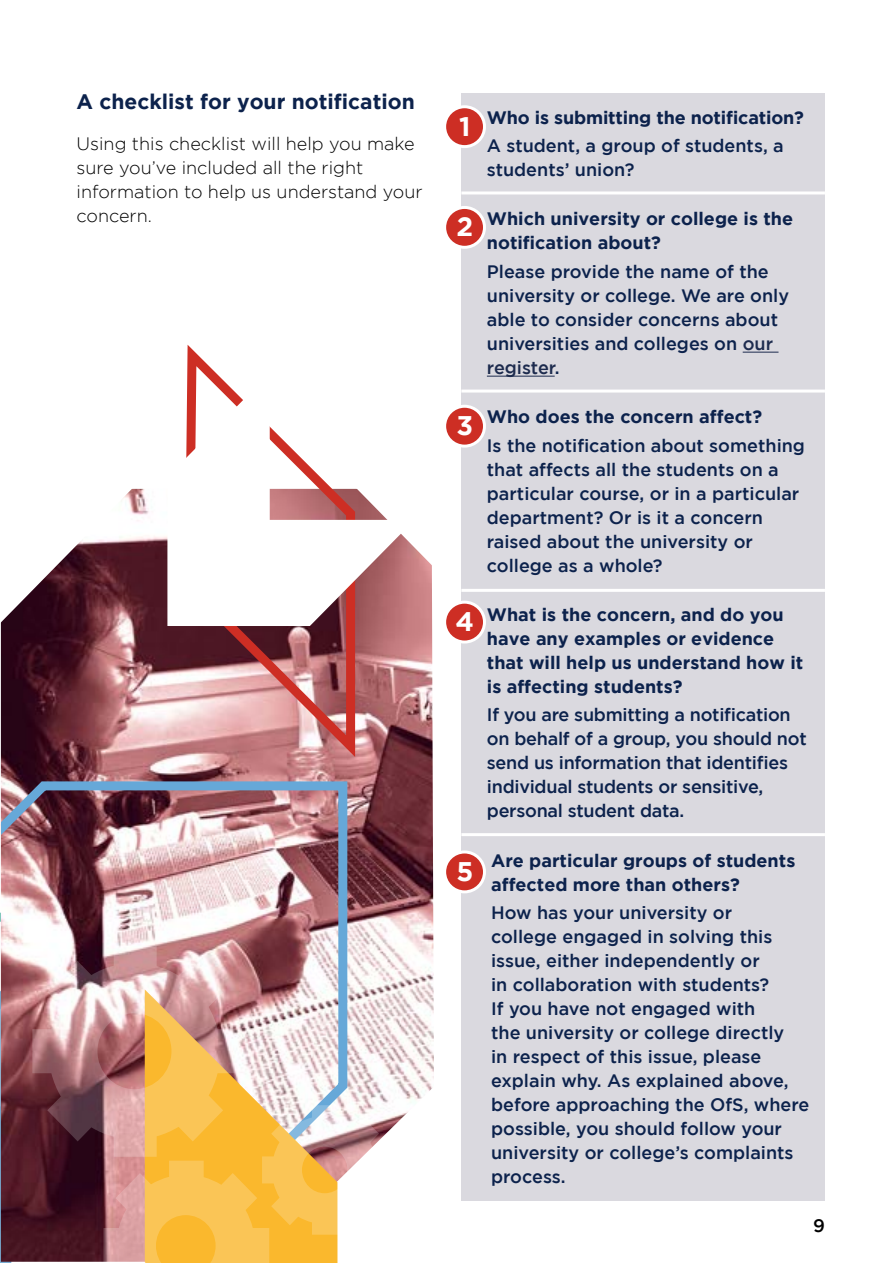
<style>
.page{position:relative;width:893px;height:1263px;background:#fff}
.page>*{position:absolute;margin:0;border:0;box-sizing:border-box;transform-origin:0 0}
.t1{font:700 26.85px "Gotham";color:#fff}
.Head_2{font:700 21px "Gotham";color:#0c224c}
.Boxed_text{font:500 18px/24px "Gotham";color:#0c224c}
.Boxed_text-2{font:700 18px/24px "Gotham";color:#0c224c}
.Body_Text{font:300 18px/24px "Gotham";color:#000}
.t2{font:500 18px "Gotham";color:#000}
.s1{color:#1d2b4e}
</style>
<div class="page">
<div style="left:461px;top:94px;width:364px;height:1107px;background:#dad9df"></div>
<hr style="left:461px;top:191px;width:364px;height:3px;background:#fff">
<hr style="left:461px;top:390px;width:364px;height:3px;background:#fff">
<hr style="left:743px;top:352px;width:35px;height:1px;background:#1d2b4e">
<hr style="left:487px;top:376px;width:68px;height:1px;background:#1d2b4e">
<hr style="left:461px;top:589px;width:364px;height:3px;background:#fff">
<hr style="left:461px;top:833px;width:364px;height:3px;background:#fff">
<img style="left:1px;top:581px;width:433px;height:365px">
<div style="left:445px;top:107px;width:39px;height:40px;background:#cd2e24;border-radius:50%"></div>
<div style="left:443px;top:105px;width:43px;height:43px;border:3px solid #fff;border-radius:50%"></div>
<div style="left:445px;top:207px;width:39px;height:40px;background:#cd2e24;border-radius:50%"></div>
<div style="left:443px;top:206px;width:43px;height:43px;border:3px solid #fff;border-radius:50%"></div>
<div style="left:445px;top:406px;width:39px;height:40px;background:#cd2e24;border-radius:50%"></div>
<div style="left:443px;top:405px;width:43px;height:43px;border:3px solid #fff;border-radius:50%"></div>
<div style="left:445px;top:602px;width:39px;height:40px;background:#cd2e24;border-radius:50%"></div>
<div style="left:443px;top:601px;width:43px;height:42px;border:3px solid #fff;border-radius:50%"></div>
<div style="left:445px;top:852px;width:39px;height:40px;background:#cd2e24;border-radius:50%"></div>
<div style="left:443px;top:850px;width:43px;height:43px;border:3px solid #fff;border-radius:50%"></div>
<svg style="left:2px;top:777px;width:350px;height:169px"></svg>
<svg style="left:1px;top:488px;width:166px;height:135px"></svg>
<svg style="left:180px;top:345px;width:183px;height:414px"></svg>
<svg style="left:167px;top:373px;width:248px;height:253px"></svg>
<svg style="left:346px;top:477px;width:86px;height:104px"></svg>
<svg style="left:0;top:946px;width:434px;height:317px"></svg>
<h2 class="Head_2" style="left:77px;top:89px;width:340px">A checklist for your notification</h2>
<p class="Body_Text" style="left:77px;top:131px;width:348px">Using this checklist will help you make sure you’ve included all the right information to help us understand your concern.</p>
<h1 class="t1" style="left:459px;top:111px;width:13px">1</h1>
<h1 class="t1" style="left:456px;top:211px;width:18px">2</h1>
<h1 class="t1" style="left:456px;top:410px;width:18px">3</h1>
<h1 class="t1" style="left:456px;top:606px;width:20px">4</h1>
<h1 class="t1" style="left:456px;top:856px;width:18px">5</h1>
<p class="Boxed_text-2" style="left:487px;top:105px;width:319px">Who is submitting the notification?</p>
<p class="Boxed_text" style="left:487px;top:133px;width:298px">A student, a group of students, a students’ union?</p>
<p class="Boxed_text-2" style="left:487px;top:207px;width:308px">Which university or college is the notification about?</p>
<p class="Boxed_text" style="left:487px;top:259px;width:304px">Please provide the name of the university or college. We are only able to consider concerns about universities and colleges on <span class="s1">our register</span>.</p>
<p class="Boxed_text-2" style="left:487px;top:404px;width:277px">Who does the concern affect?</p>
<p class="Boxed_text" style="left:487px;top:433px;width:320px">Is the notification about something that affects all the students on a particular course, or in a particular department? Or is it a concern raised about the university or college as a whole?</p>
<p class="Boxed_text-2" style="left:487px;top:602px;width:318px">What is the concern, and do you have any examples or evidence that will help us understand how it is affecting students?</p>
<p class="Boxed_text" style="left:487px;top:702px;width:321px">If you are submitting a notification on behalf of a group, you should not send us information that identifies individual students or sensitive, personal student data.</p>
<p class="Boxed_text-2" style="left:491px;top:848px;width:306px">Are particular groups of students affected more than others?</p>
<p class="Boxed_text" style="left:491px;top:900px;width:320px">How has your university or<br>college engaged in solving this issue, either independently or<br>in collaboration with students?<br>If you have not engaged with<br>the university or college directly<br>in respect of this issue, please explain why. As explained above, before approaching the OfS, where possible, you should follow your university or college’s complaints process.</p>
<p class="t2" style="left:813px;top:1215px;width:13px">9</p>
</div>
